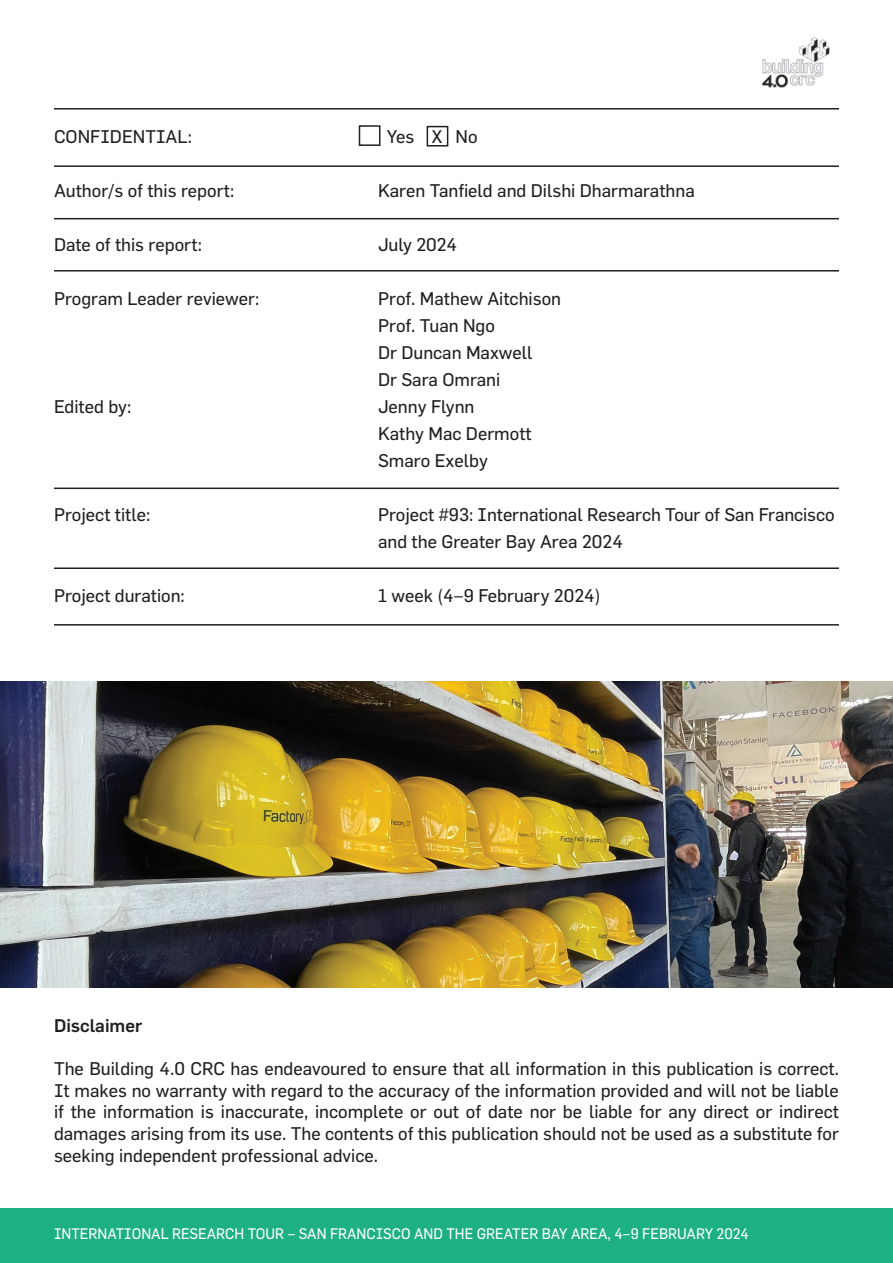
<style>
.page{position:relative;width:893px;height:1263px;background:#fff}
.page>*{position:absolute;margin:0;border:0;box-sizing:border-box;transform-origin:0 0}
.t1{font:18px/27px "Flama Basic";color:#231f20}
.t2{font:500 18px "Flama";color:#231f20}
.t3{font:15px "Flama Basic";color:#fff;scale:.95 1}
</style>
<div class="page">
<div style="left:0;top:1208px;width:893px;height:55px;background:#1db082"></div>
<hr style="left:54px;top:165px;width:785px;height:2px;background:#231f20">
<hr style="left:54px;top:567px;width:785px;height:2px;background:#231f20">
<hr style="left:54px;top:218px;width:785px;height:1px;background:#231f20">
<hr style="left:54px;top:270px;width:785px;height:2px;background:#231f20">
<hr style="left:54px;top:488px;width:785px;height:1px;background:#231f20">
<hr style="left:54px;top:624px;width:785px;height:2px;background:#231f20">
<hr style="left:54px;top:108px;width:785px;height:2px;background:#231f20">
<img style="left:762px;top:37px;width:68px;height:51px">
<img style="left:0;top:681px;width:893px;height:306px">
<div style="left:359px;top:125px;width:21px;height:21px;border:2px solid #231f20"></div>
<div style="left:427px;top:126px;width:21px;height:20px;border:2px solid #231f20"></div>
<p class="t1" style="left:54px;top:123px;width:139px">CONFIDENTIAL:</p>
<p class="t1" style="left:387px;top:123px;width:92px">Yes X No</p>
<p class="t1" style="left:54px;top:177px;width:182px">Author/s of this report:</p>
<p class="t1" style="left:378px;top:177px;width:318px">Karen Tanfield and Dilshi Dharmarathna</p>
<p class="t1" style="left:54px;top:231px;width:149px">Date of this report:</p>
<p class="t1" style="left:378px;top:231px;width:81px">July 2024</p>
<p class="t1" style="left:54px;top:285px;width:207px">Program Leader reviewer:</p>
<p class="t1" style="left:378px;top:285px;width:185px">Prof. Mathew Aitchison<br>Prof. Tuan Ngo<br>Dr Duncan Maxwell<br>Dr Sara Omrani</p>
<p class="t1" style="left:54px;top:393px;width:79px">Edited by:</p>
<p class="t1" style="left:378px;top:393px;width:155px">Jenny Flynn<br>Kathy Mac Dermott<br>Smaro Exelby</p>
<p class="t1" style="left:54px;top:501px;width:98px">Project title:</p>
<p class="t1" style="left:378px;top:501px;width:458px">Project #93: International Research Tour of San Francisco and the Greater Bay Area 2024</p>
<p class="t1" style="left:54px;top:582px;width:132px">Project duration:</p>
<p class="t1" style="left:378px;top:582px;width:224px">1 week (4–9 February 2024)</p>
<p class="t2" style="left:54px;top:1015px;width:90px">Disclaimer</p>
<p class="t1" style="left:54px;top:1057px;width:786px;line-height:21.6px;text-align:justify">The Building 4.0 CRC has endeavoured to ensure that all information in this publication is correct.<br>It makes no warranty with regard to the accuracy of the information provided and will not be liable if the information is inaccurate, incomplete or out of date nor be liable for any direct or indirect damages arising from its use. The contents of this publication should not be used as a substitute for seeking independent professional advice.</p>
<p class="t3" style="left:54px;top:1225px;width:733px">INTERNATIONAL RESEARCH TOUR – SAN FRANCISCO AND THE GREATER BAY AREA, 4–9 FEBRUARY 2024</p>
</div>
